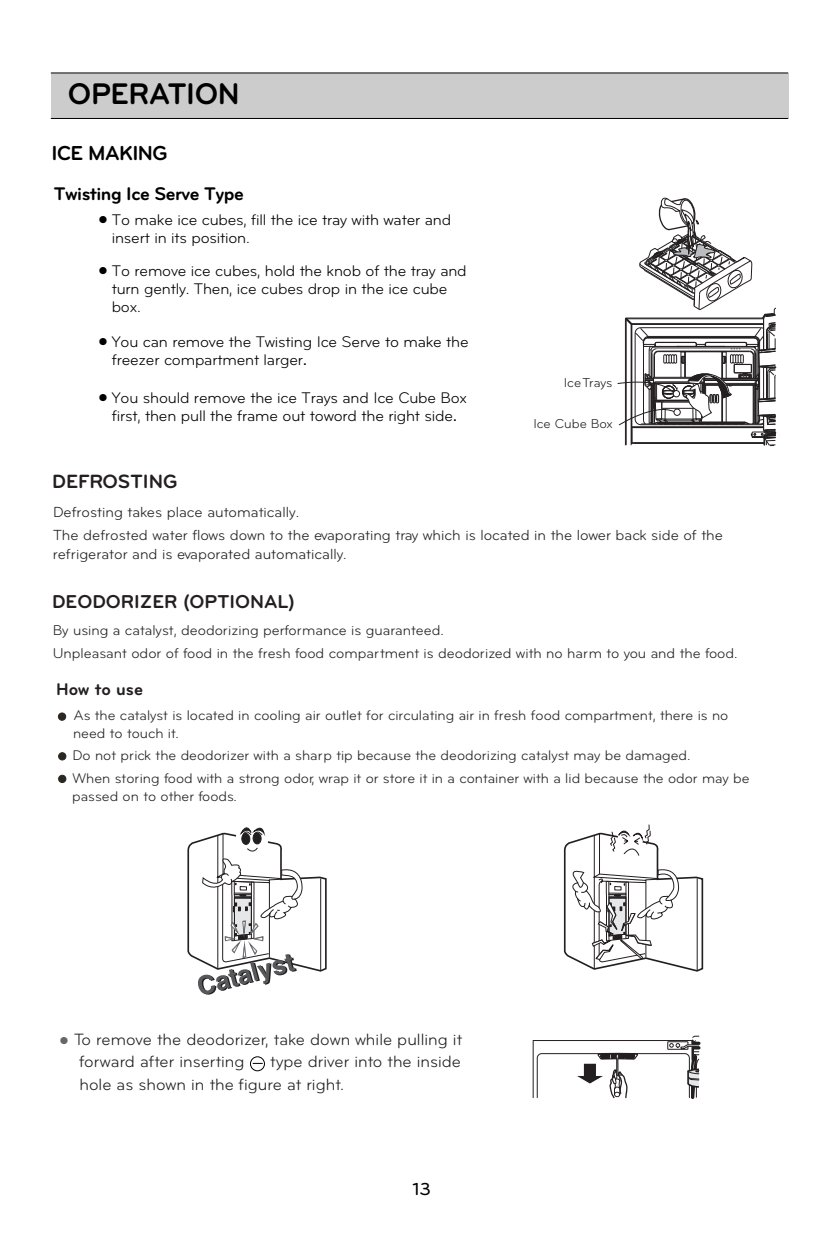
<style>
.page{position:relative;width:839px;height:1246px;background:#fff}
.page>*{position:absolute;margin:0;border:0;box-sizing:border-box;transform-origin:0 0}
.t1{font:700 31px "Bryant LG";letter-spacing:-.01em;color:#000}
.t2{font:700 21px "Bryant LG";letter-spacing:-.03em;color:#000}
.t3{font:700 20px "Bryant LG";color:#231f20}
.t4{font:700 19.4px "Bryant LG";color:#231f20}
.t5{font:700 19px "Bryant LG";letter-spacing:-.03em;color:#000}
.t6{font:500 18px "Bryant LG";color:#000}
.t7{font:700 17.6px "Bryant LG";color:#231f20}
.t8{font:17px/22.6px "Bryant LG";color:#231f20}
.t9{font:16px/18px "Bryant LG";letter-spacing:-.01em;color:#000}
.t10{font:15.2px/23.6px "Bryant LG";color:#231f20}
.t11{font:14.8px/22.8px "Bryant LG";color:#231f20}
.t12{font:14.6px/18.2px "Bryant LG";color:#231f20}
.t13{font:13.4px "Bryant LG";color:#231f20}
.s1{font-family:"Helvetica"}
.s2{color:#666}
</style>
<div class="page">
<div style="left:51px;top:73px;width:737px;height:45px;background:#ccc"></div>
<hr style="left:51px;top:72px;width:737px;height:1px;background:#000">
<hr style="left:51px;top:118px;width:737px;height:1px;background:#000">
<svg style="left:617px;top:197px;width:159px;height:249px"></svg>
<svg style="left:563px;top:824px;width:141px;height:148px"></svg>
<svg style="left:187px;top:827px;width:140px;height:168px"></svg>
<div style="left:58px;top:752px;width:8px;height:8px;background:#2a2723;border:1px solid #2a2723;border-radius:50%"></div>
<div style="left:58px;top:775px;width:8px;height:8px;background:#2a2723;border:1px solid #2a2723;border-radius:50%"></div>
<div style="left:58px;top:713px;width:8px;height:7px;background:#2a2723;border:1px solid #2a2723;border-radius:50%"></div>
<hr style="left:532px;top:1041px;width:1px;height:57px;background:#231f20">
<hr style="left:533px;top:1040px;width:159px;height:1px;background:#231f20">
<svg style="left:536px;top:1035px;width:165px;height:64px"></svg>
<svg style="left:250px;top:1056px;width:15px;height:16px"></svg>
<h1 class="t1" style="left:68px;top:74px;width:173px">OPERATION</h1>
<h2 class="t2" style="left:52px;top:140px;width:118px">ICE MAKING</h2>
<p class="t5" style="left:54px;top:182px;width:192px">Twisting Ice Serve Type</p>
<p class="t9" style="left:112px;top:211px;width:341px;text-indent:-13px">● To make ice cubes, fill the ice tray with water and insert in its position.</p>
<p class="t9" style="left:112px;top:262px;width:356px;text-indent:-13px">● To remove ice cubes, hold the knob of the tray and turn gently. Then, ice cubes drop in the ice cube box.</p>
<p class="t9" style="left:112px;top:332px;width:358px;text-indent:-13px">● You can remove the Twisting Ice Serve to make the freezer compartment larger<span class="s1">.</span></p>
<p class="t9" style="left:99px;top:389px;width:369px;text-align:center">● You should remove the ice Trays and Ice Cube Box first, then pull the frame out toword the right side<span class="s1">.</span></p>
<p class="t13" style="left:564px;top:374px;width:50px">Ice Trays</p>
<p class="t13" style="left:533px;top:416px;width:81px">Ice Cube Box</p>
<p class="t3" style="left:52px;top:469px;width:127px">DEFROSTING</p>
<p class="t10" style="left:53px;top:500px;width:671px">Defrosting takes place automatically.<br>The defrosted water flows down to the evaporating tray which is located in the lower back side of the</p>
<p class="t10" style="left:53px;top:543px;width:295px">refrigerator and is evaporated automatically.</p>
<p class="t4" style="left:52px;top:589px;width:245px">DEODORIZER (OPTIONAL)</p>
<p class="t11" style="left:53px;top:619px;width:686px">By using a catalyst, deodorizing performance is guaranteed.<br>Unpleasant odor of food in the fresh food compartment is deodorized with no harm to you and the food.</p>
<p class="t7" style="left:56px;top:678px;width:89px">How to use</p>
<p class="t12" style="left:73px;top:706px;width:657px">As the catalyst is located in cooling air outlet for circulating air in fresh food compartment, there is no need to touch it.</p>
<p class="t12" style="left:73px;top:744px;width:678px;line-height:22.6px">Do not prick the deodorizer with a sharp tip because the deodorizing catalyst may be damaged.<br>When storing food with a strong odor, wrap it or store it in a container with a lid because the odor may be</p>
<p class="t12" style="left:72px;top:787px;width:166px">passed on to other foods.</p>
<p class="t8" style="left:79px;top:1029px;width:384px;text-indent:-19px"><span class="s2">●</span> To remove the deodorizer, take down while pulling it forward after inserting</p>
<p class="t8" style="left:79px;top:1052px;width:383px;text-indent:191px">type driver into the inside hole as shown in the figure at right.</p>
<p class="t6" style="left:412px;top:1178px;width:20px">13</p>
</div>
